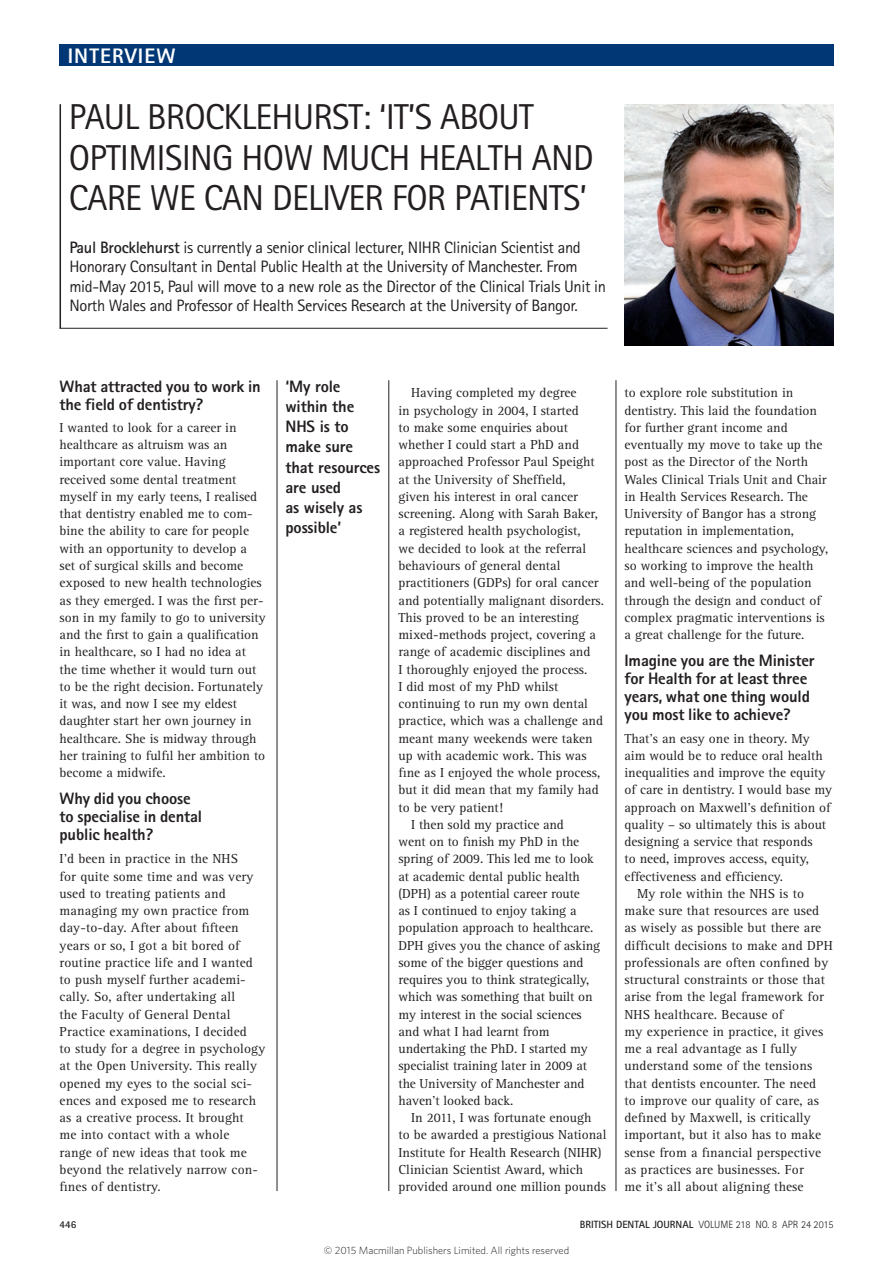
<style>
.page{position:relative;width:893px;height:1263px;background:#fff}
.page>*{position:absolute;margin:0;border:0;box-sizing:border-box;transform-origin:0 0}
._1_BDJ_editorial_hea{font:36px/40.5px "Rotis Sans Serif Std";letter-spacing:-.02em;color:#231f20}
.t1{font:800 21px "Rotis Sans Serif Std";letter-spacing:.05em;color:#fff}
._1_BDJ_editorial_hea-2{font:16.5px/19.5px "Rotis Sans Serif Std";letter-spacing:-.02em;color:#231f20}
._1_BDJ_letters_headi{font:800 16.5px/18px "Rotis Sans Serif Std";letter-spacing:-.01em;color:#231f20}
._1_BDJ_body{font:800 16.5px/20.2px "Rotis Sans Serif Std";letter-spacing:-.01em;color:#231f20}
._1_BDJ_body-2{font:13.5px/17.2px "Rotis Serif Std";color:#231f20}
.body_fullout{font:13.5px/17.2px "Rotis Serif Std";color:#231f20}
.t2{font:300 10.5px "Whitney";color:#231f20}
.t3{font:300 10.5px "Rotis Sans Serif Std";color:#231f20}
.t4{font:700 10.5px "Rotis Sans Serif Std";color:#231f20}
.s1{font-weight:700}
</style>
<div class="page">
<div style="left:59px;top:45px;width:774px;height:21px;background:#013775"></div>
<hr style="left:60px;top:104px;width:1px;height:224px;background:#231f20">
<hr style="left:389px;top:380px;width:1px;height:811px;background:#231f20">
<hr style="left:616px;top:380px;width:1px;height:811px;background:#231f20">
<hr style="left:277px;top:380px;width:1px;height:811px;background:#231f20">
<hr style="left:60px;top:328px;width:548px;height:1px;background:#231f20">
<img style="left:624px;top:104px;width:209px;height:242px">
<p class="t1" style="left:68px;top:42px;width:109px">INTERVIEW</p>
<p class="_1_BDJ_editorial_hea" style="left:69px;top:96px;width:527px">PAUL BROCKLEHURST: ‘IT’S ABOUT<br>OPTIMISING HOW MUCH HEALTH AND<br>CARE WE CAN DELIVER FOR PATIENTS’</p>
<p class="_1_BDJ_editorial_hea-2" style="left:69px;top:237px;width:538px"><span class="s1">Paul Brocklehurst</span> is currently a senior clinical lecturer, NIHR Clinician Scientist and Honorary Consultant in Dental Public Health at the University of Manchester. From mid-May 2015, Paul will move to a new role as the Director of the Clinical Trials Unit in North Wales and Professor of Health Services Research at the University of Bangor.</p>
<p class="_1_BDJ_letters_headi" style="left:60px;top:377px;width:203px">What attracted you to work in the field of dentistry?</p>
<p class="body_fullout" style="left:60px;top:419px;width:208px">I wanted to look for a career in healthcare as altruism was an important core value. Having received some dental treatment myself in my early teens, I realised that dentistry enabled me to com&shy;bine the ability to care for people with an opportunity to develop a set of surgical skills and become exposed to new health technologies as they emerged. I was the first per&shy;son in my family to go to university and the first to gain a qualification in healthcare, so I had no idea at the time whether it would turn out to be the right decision. Fortunately it was, and now I see my eldest daughter start her own journey in healthcare. She is midway through her training to fulfil her ambition to become a midwife.</p>
<p class="_1_BDJ_letters_headi" style="left:60px;top:789px;width:144px">Why did you choose to specialise in dental public health?</p>
<p class="body_fullout" style="left:60px;top:850px;width:207px">I’d been in practice in the NHS<br>for quite some time and was very used to treating patients and managing my own practice from day-to-day. After about fifteen years or so, I got a bit bored of routine practice life and I wanted to push myself further academi&shy;cally. So, after undertaking all<br>the Faculty of General Dental<br>Practice examinations, I decided<br>to study for a degree in psychology at the Open University. This really opened my eyes to the social sci&shy;ences and exposed me to research as a creative process. It brought<br>me into contact with a whole<br>range of new ideas that took me beyond the relatively narrow con&shy;fines of dentistry.</p>
<p class="_1_BDJ_body" style="left:285px;top:376px;width:96px">‘My role within the<br>NHS is to make sure that resources are used<br>as wisely as possible’</p>
<p class="_1_BDJ_body-2" style="left:398px;top:385px;width:207px;text-indent:13px">Having completed my degree<br>in psychology in 2004, I started<br>to make some enquiries about whether I could start a PhD and approached Professor Paul Speight at the University of Sheffield,<br>given his interest in oral cancer screening. Along with Sarah Baker, a registered health psychologist,<br>we decided to look at the referral behaviours of general dental practitioners (GDPs) for oral cancer and potentially malignant disorders.<br>This proved to be an interesting mixed-methods project, covering a range of academic disciplines and<br>I thoroughly enjoyed the process.<br>I did most of my PhD whilst continuing to run my own dental practice, which was a challenge and meant many weekends were taken up with academic work. This was fine as I enjoyed the whole process, but it did mean that my family had to be very patient!</p>
<p class="_1_BDJ_body-2" style="left:398px;top:816px;width:203px;text-indent:13px">I then sold my practice and<br>went on to finish my PhD in the spring of 2009. This led me to look at academic dental public health (DPH) as a potential career route<br>as I continued to enjoy taking a population approach to healthcare.<br>DPH gives you the chance of asking some of the bigger questions and requires you to think strategically, which was something that built on my interest in the social sciences and what I had learnt from undertaking the PhD. I started my specialist training later in 2009 at the University of Manchester and haven't looked back.</p>
<p class="_1_BDJ_body-2" style="left:398px;top:1109px;width:209px;text-indent:13px">In 2011, I was fortunate enough<br>to be awarded a prestigious National Institute for Health Research (NIHR)<br>Clinician Scientist Award, which provided around one million pounds</p>
<p class="_1_BDJ_body-2" style="left:624px;top:385px;width:205px">to explore role substitution in dentistry. This laid the foundation for further grant income and eventually my move to take up the post as the Director of the North Wales Clinical Trials Unit and Chair in Health Services Research. The University of Bangor has a strong reputation in implementation, healthcare sciences and psychology, so working to improve the health and well-being of the population through the design and conduct of complex pragmatic interventions is a great challenge for the future.</p>
<p class="_1_BDJ_letters_headi" style="left:624px;top:651px;width:192px">Imagine you are the Minister for Health for at least three years, what one thing would you most like to achieve?</p>
<p class="body_fullout" style="left:624px;top:730px;width:209px">That’s an easy one in theory. My aim would be to reduce oral health inequalities and improve the equity of care in dentistry. I would base my approach on Maxwell’s definition of quality – so ultimately this is about designing a service that responds<br>to need, improves access, equity, effectiveness and efficiency.</p>
<p class="_1_BDJ_body-2" style="left:624px;top:885px;width:210px;text-indent:13px">My role within the NHS is to make sure that resources are used as wisely as possible but there are difficult decisions to make and DPH professionals are often confined by structural constraints or those that arise from the legal framework for NHS healthcare. Because of<br>my experience in practice, it gives me a real advantage as I fully understand some of the tensions that dentists encounter. The need<br>to improve our quality of care, as defined by Maxwell, is critically important, but it also has to make sense from a financial perspective as practices are businesses. For<br>me it’s all about aligning these</p>
<p class="t4" style="left:60px;top:1217px;width:18px">446</p>
<p class="t3" style="left:580px;top:1218px;width:255px"><span class="s1">BRITISH DENTAL JOURNAL</span> VOLUME 218 NO. 8 APR 24 2015</p>
<p class="t2" style="left:324px;top:1243px;width:247px">© 2015 Macmillan Publishers Limited. All rights reserved</p>
</div>
